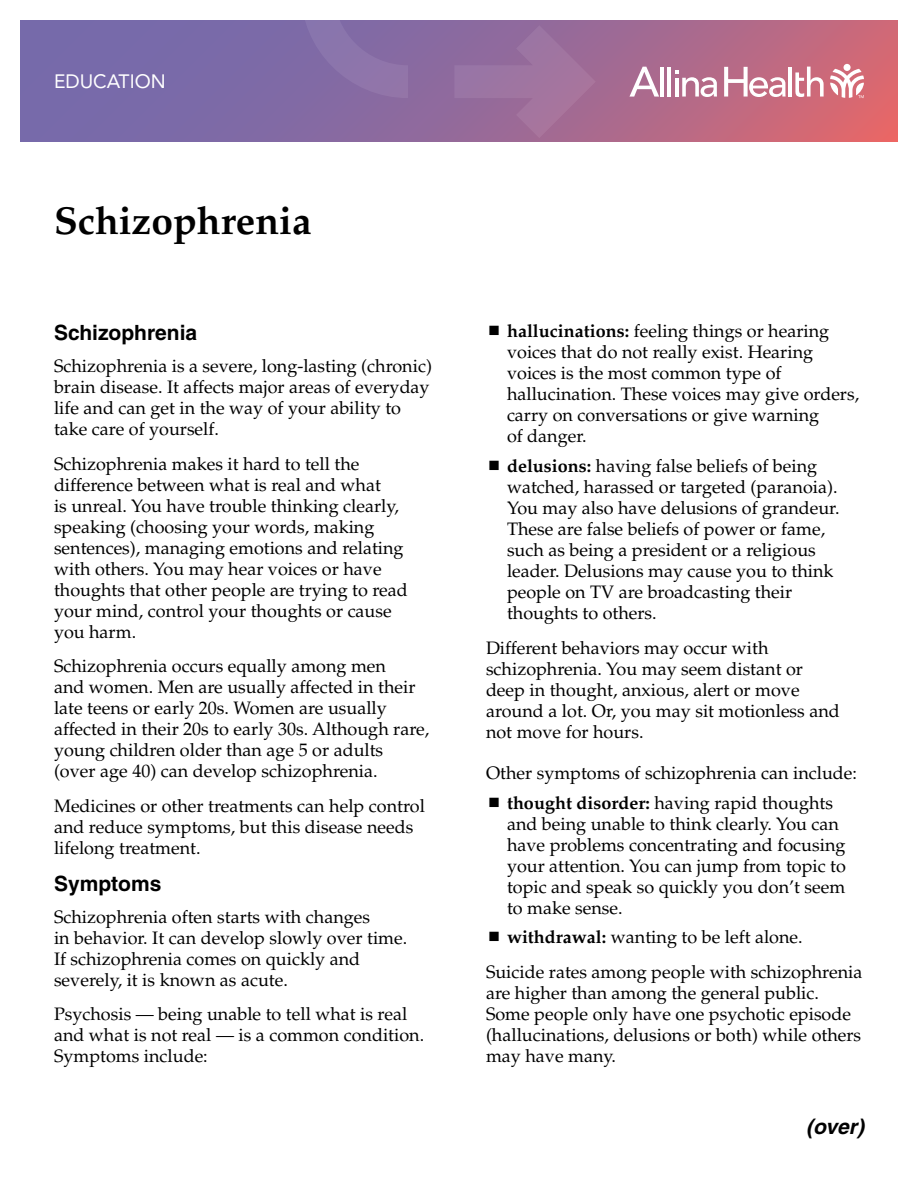
<style>
.page{position:relative;width:918px;height:1188px;background:#fff}
.page>*{position:absolute;margin:0;border:0;box-sizing:border-box;transform-origin:0 0}
.t1{font:700 39px "Palatino";color:#000}
.t2{font:700 21px "Helvetica";color:#000}
.t3{font:italic 700 21px "Helvetica";color:#000}
.t4{font:19.2px "Avenir LT Std";color:#fff}
.t5{font:18px/21px "Palatino";color:#000}
.s1{font-weight:700}
</style>
<div class="page">
<svg style="left:20px;top:20px;width:878px;height:122px;background:#986997"></svg>
<svg style="left:830px;top:69px;width:34px;height:29px"></svg>
<div style="left:844px;top:64px;width:7px;height:7px;background:#fff;border-radius:50%"></div>
<hr style="left:660px;top:67px;width:4px;height:30px;background:#fff">
<hr style="left:667px;top:67px;width:4px;height:30px;background:#fff">
<hr style="left:789px;top:67px;width:3px;height:30px;background:#fff">
<svg style="left:795px;top:67px;width:29px;height:30px"></svg>
<svg style="left:675px;top:71px;width:42px;height:26px"></svg>
<svg style="left:629px;top:67px;width:30px;height:30px"></svg>
<svg style="left:724px;top:67px;width:62px;height:30px"></svg>
<svg style="left:454px;top:25px;width:142px;height:113px;background:#9b6e9c"></svg>
<svg style="left:301px;top:20px;width:127px;height:78px;background:#876ea6"></svg>
<p class="t4" style="left:54px;top:70px;width:113px">EDUCATION</p>
<h1 class="t1" style="left:54px;top:198px;width:259px">Schizophrenia</h1>
<p class="t2" style="left:54px;top:320px;width:145px">Schizophrenia</p>
<p class="t5" style="left:54px;top:356px;width:380px">Schizophrenia is a severe, long-lasting (chronic) brain disease. It affects major areas of everyday life and can get in the way of your ability to take care of yourself.</p>
<p class="t5" style="left:54px;top:453px;width:355px">Schizophrenia makes it hard to tell the difference between what is real and what<br>is unreal. You have trouble thinking clearly, speaking (choosing your words, making sentences), managing emotions and relating with others. You may hear voices or have thoughts that other people are trying to read your mind, control your thoughts or cause you harm.</p>
<p class="t5" style="left:54px;top:656px;width:377px">Schizophrenia occurs equally among men<br>and women. Men are usually affected in their late teens or early 20s. Women are usually affected in their 20s to early 30s. Although rare, young children older than age 5 or adults (over age 40) can develop schizophrenia.</p>
<p class="t5" style="left:54px;top:795px;width:372px">Medicines or other treatments can help control and reduce symptoms, but this disease needs lifelong treatment.</p>
<p class="t2" style="left:54px;top:871px;width:109px">Symptoms</p>
<p class="t5" style="left:54px;top:907px;width:355px">Schizophrenia often starts with changes<br>in behavior. It can develop slowly over time.<br>If schizophrenia comes on quickly and severely, it is known as acute.</p>
<p class="t5" style="left:54px;top:1004px;width:372px">Psychosis — being unable to tell what is real and what is not real — is a common condition.<br>Symptoms include:</p>
<p class="t5" style="left:507px;top:321px;width:354px"><span class="s1">hallucinations:</span> feeling things or hearing voices that do not really exist. Hearing voices is the most common type of hallucination. These voices may give orders, carry on conversations or give warning<br>of danger.</p>
<p class="t5" style="left:507px;top:456px;width:334px"><span class="s1">delusions:</span> having false beliefs of being watched, harassed or targeted (paranoia).<br>You may also have delusions of grandeur.<br>These are false beliefs of power or fame, such as being a president or a religious leader. Delusions may cause you to think people on TV are broadcasting their thoughts to others.</p>
<p class="t5" style="left:486px;top:638px;width:355px">Different behaviors may occur with schizophrenia. You may seem distant or deep in thought, anxious, alert or move around a lot. Or, you may sit motionless and not move for hours.</p>
<p class="t5" style="left:486px;top:758px;width:373px;line-height:30px;text-align:center">Other symptoms of schizophrenia can include: <span class="s1">thought disorder:</span> having rapid thoughts</p>
<p class="t5" style="left:507px;top:813px;width:340px">and being unable to think clearly. You can have problems concentrating and focusing your attention. You can jump from topic to topic and speak so quickly you don’t seem to make sense.</p>
<p class="t5" style="left:486px;top:920px;width:378px;line-height:35.1px;text-indent:21px"><span class="s1">withdrawal:</span> wanting to be left alone.<br>Suicide rates among people with schizophrenia</p>
<p class="t5" style="left:486px;top:983px;width:377px">are higher than among the general public.<br>Some people only have one psychotic episode (hallucinations, delusions or both) while others may have many.</p>
<p class="t3" style="left:806px;top:1114px;width:59px">(over)</p>
</div>
